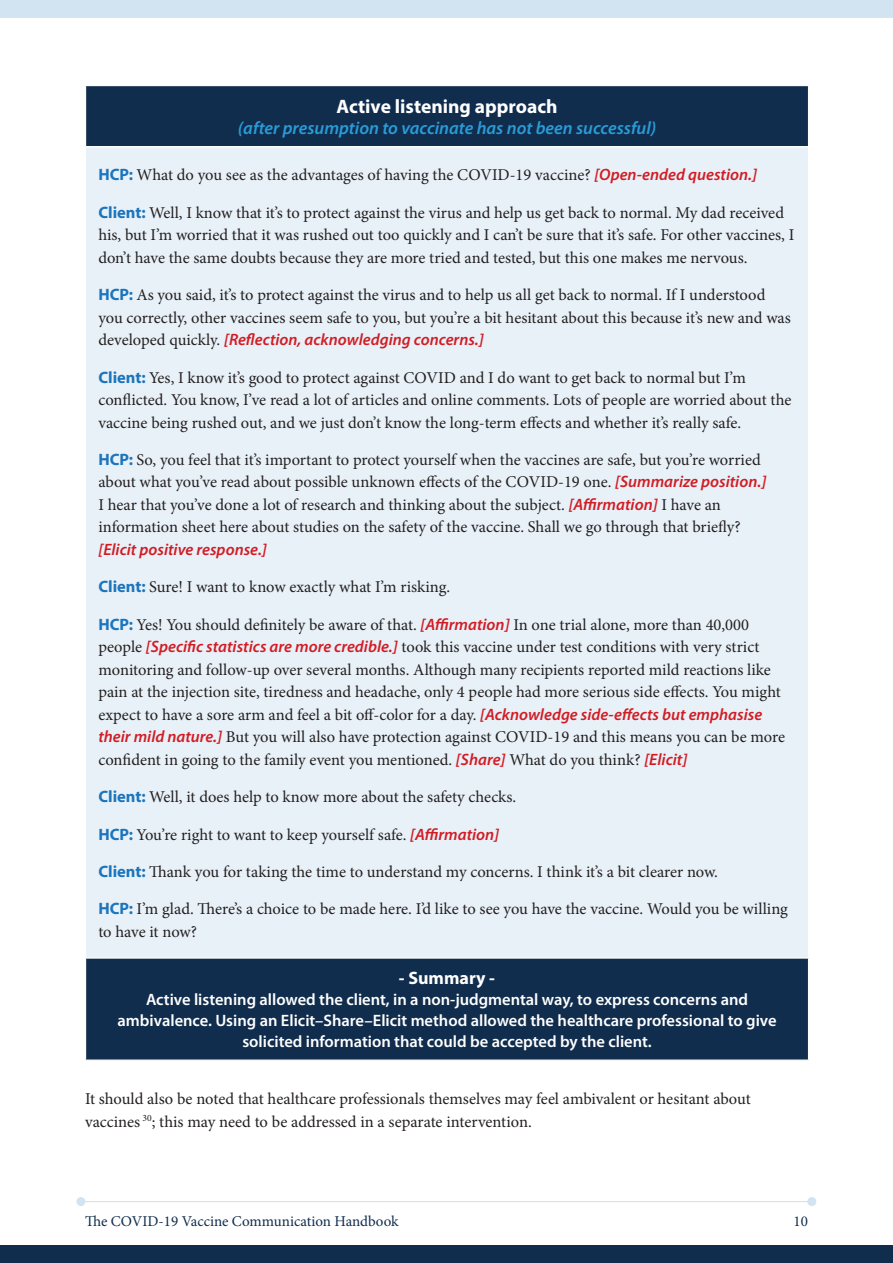
<style>
.page{position:relative;width:893px;height:1263px;background:#fff}
.page>*{position:absolute;margin:0;border:0;box-sizing:border-box;transform-origin:0 0}
.Table_Text_White{font:700 19.5px "Myriad Pro";color:#fff}
.Table_Text_White-2{font:italic 600 18px "Myriad Pro";color:#299cd7}
.Table_Text_White-3{font:700 18px "Myriad Pro";color:#fff}
.Main_Paragraph{font:16.5px/22.5px "Minion Pro";letter-spacing:-.005em;color:#231f20}
.Table_Text_White-4{font:600 16.5px/21px "Myriad Pro";color:#fff;text-align:center}
.t1{font:15px "Minion Pro";color:#112d4e}
.s1{font-family:"Myriad Pro";font-weight:700;color:#1c75bc}
.s2{font-family:"Myriad Pro";font-weight:600;font-style:italic;color:#d21c24}
</style>
<div class="page">
<div style="left:0;top:1246px;width:893px;height:17px;background:#112d4e"></div>
<hr style="left:81px;top:1201px;width:731px;height:1px;background:#d2e3f1">
<div style="left:76px;top:1197px;width:9px;height:9px;background:#d2e3f1;border-radius:50%"></div>
<div style="left:807px;top:1197px;width:9px;height:9px;background:#d2e3f1;border-radius:50%"></div>
<div style="left:0;top:0;width:893px;height:17px;background:#d2e3f1"></div>
<div style="left:86px;top:86px;width:722px;height:973px;background:#112d4e"></div>
<div style="left:86px;top:147px;width:722px;height:811px;background:#e8f1f8"></div>
<hr style="left:85px;top:146px;width:724px;height:1px;background:#fff">
<hr style="left:85px;top:957px;width:724px;height:2px;background:#fff">
<p class="Table_Text_White" style="left:336px;top:94px;width:223px">Active listening approach</p>
<p class="Table_Text_White-2" style="left:238px;top:116px;width:420px">(after presumption to vaccinate has not been successful)</p>
<p class="Main_Paragraph" style="left:98px;top:164px;width:660px"><span class="s1">HCP:</span> What do you see as the advantages of having the COVID-19 vaccine? <span class="s2">[Open-ended question.]</span></p>
<p class="Main_Paragraph" style="left:98px;top:201px;width:697px"><span class="s1">Client:</span> Well, I know that it’s to protect against the virus and help us get back to normal. My dad received his, but I’m worried that it was rushed out too quickly and I can’t be sure that it’s safe. For other vaccines, I don’t have the same doubts because they are more tried and tested, but this one makes me nervous.</p>
<p class="Main_Paragraph" style="left:98px;top:284px;width:694px"><span class="s1">HCP:</span> As you said, it’s to protect against the virus and to help us all get back to normal. If I understood you correctly, other vaccines seem safe to you, but you’re a bit hesitant about this because it’s new and was developed quickly. <span class="s2">[Reflection, acknowledging concerns.]</span></p>
<p class="Main_Paragraph" style="left:98px;top:366px;width:695px"><span class="s1">Client:</span> Yes, I know it’s good to protect against COVID and I do want to get back to normal but I’m conflicted. You know, I’ve read a lot of articles and online comments. Lots of people are worried about the vaccine being rushed out, and we just don’t know the long-term effects and whether it’s really safe.</p>
<p class="Main_Paragraph" style="left:98px;top:448px;width:669px"><span class="s1">HCP:</span> So, you feel that it’s important to protect yourself when the vaccines are safe, but you’re worried about what you’ve read about possible unknown effects of the COVID-19 one. <span class="s2">[Summarize position.] </span>I hear that you’ve done a lot of research and thinking about the subject. <span class="s2">[Affirmation]</span> I have an information sheet here about studies on the safety of the vaccine. Shall we go through that briefly? <span class="s2">[Elicit positive response.]</span></p>
<p class="Main_Paragraph" style="left:98px;top:576px;width:353px"><span class="s1">Client:</span> Sure! I want to know exactly what I’m risking.</p>
<p class="Main_Paragraph" style="left:98px;top:613px;width:688px"><span class="s1">HCP:</span> Yes! You should definitely be aware of that. <span class="s2">[Affirmation]</span> In one trial alone, more than 40,000 people <span class="s2">[Specific statistics are more credible.]</span> took this vaccine under test conditions with very strict monitoring and follow-up over several months. Although many recipients reported mild reactions like pain at the injection site, tiredness and headache, only 4 people had more serious side effects. You might expect to have a sore arm and feel a bit off-color for a day. <span class="s2">[Acknowledge side-effects but emphasise their mild nature.]</span> But you will also have protection against COVID-19 and this means you can be more confident in going to the family event you mentioned. <span class="s2">[Share]</span> What do you think? <span class="s2">[Elicit]</span></p>
<p class="Main_Paragraph" style="left:98px;top:786px;width:419px"><span class="s1">Client:</span> Well, it does help to know more about the safety checks.</p>
<p class="Main_Paragraph" style="left:98px;top:823px;width:402px"><span class="s1">HCP:</span> You’re right to want to keep yourself safe. <span class="s2">[Affirmation]</span></p>
<p class="Main_Paragraph" style="left:98px;top:860px;width:621px"><span class="s1">Client:</span> Thank you for taking the time to understand my concerns. I think it’s a bit clearer now.</p>
<p class="Main_Paragraph" style="left:98px;top:898px;width:691px"><span class="s1">HCP:</span> I’m glad. There’s a choice to be made here. I’d like to see you have the vaccine. Would you be willing to have it now?</p>
<p class="Table_Text_White-3" style="left:399px;top:966px;width:98px">- Summary -</p>
<p class="Table_Text_White-4" style="left:118px;top:989px;width:661px">Active listening allowed the client, in a non-judgmental way, to express concerns and ambivalence. Using an Elicit–Share–Elicit method allowed the healthcare professional to give solicited information that could be accepted by the client.</p>
<p class="Main_Paragraph" style="left:85px;top:1088px;width:667px">It should also be noted that healthcare professionals themselves may feel ambivalent or hesitant about vaccines <sup>30</sup>; this may need to be addressed in a separate intervention.</p>
<p class="t1" style="left:85px;top:1211px;width:315px">The COVID-19 Vaccine Communication Handbook</p>
<p class="t1" style="left:793px;top:1211px;width:16px">10</p>
</div>
